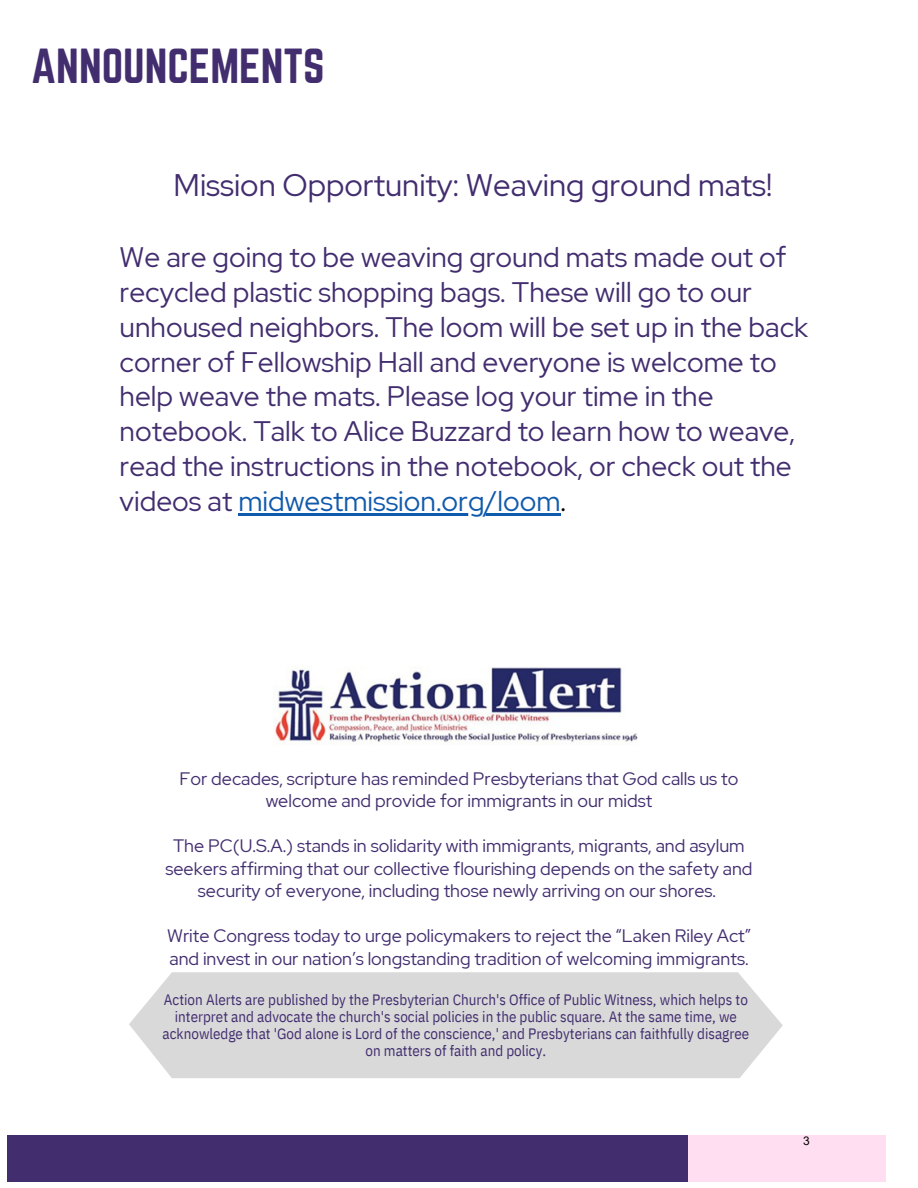
<style>
.page{position:relative;width:918px;height:1188px;background:#fff}
.page>*{position:absolute;margin:0;border:0;box-sizing:border-box;transform-origin:0 0}
.t1{font:43.05px "Norwester";color:#422d6f}
.t2{font:31.2px "Red Hat Display";color:#422d6f}
.t3{font:28.2px/34.8px "Red Hat Display";color:#422d6f}
.t4{font:18px/22.5px "Red Hat Display";color:#422d6f;text-align:center}
.t5{font:15px/16.8px "IBM Plex Sans Cond";color:#422d6f;text-align:center}
.t6{font:12px "Arial";color:#000}
.s1{color:#105aac}
.s2{color:#000}
</style>
<div class="page">
<div style="left:7px;top:1136px;width:685px;height:46px;background:#422d6f"></div>
<div style="left:688px;top:1136px;width:197px;height:46px;background:#ffdef2"></div>
<img style="left:274px;top:667px;width:364px;height:78px">
<svg style="left:129px;top:972px;width:654px;height:106px;background:#dbdbdb"></svg>
<hr style="left:238px;top:513px;width:322px;height:3px;background:#105aac">
<p class="t1" style="left:31px;top:40px;width:295px">ANNOUNCEMENTS</p>
<h2 class="t2" style="left:174px;top:164px;width:600px">Mission Opportunity: Weaving ground mats!</h2>
<h2 class="t3" style="left:120px;top:239px;width:690px">We are going to be weaving ground mats made out of recycled plastic shopping bags. These will go to our unhoused neighbors. The loom will be set up in the back corner of Fellowship Hall and everyone is welcome to help weave the mats. Please log your time in the notebook. Talk to Alice Buzzard to learn how to weave, read the instructions in the notebook, or check out the videos at <span class="s1">midwestmission.org/loom</span><span class="s2">.</span></h2>
<h3 class="t4" style="left:180px;top:767px;width:560px">For decades, scripture has reminded Presbyterians that God calls us to welcome and provide for immigrants in our midst</h3>
<h3 class="t4" style="left:173px;top:834px;width:573px">The PC(U.S.A.) stands in solidarity with immigrants, migrants, and asylum</h3>
<h3 class="t4" style="left:165px;top:857px;width:589px">seekers affirming that our collective flourishing depends on the safety and security of everyone, including those newly arriving on our shores.</h3>
<h3 class="t4" style="left:167px;top:924px;width:585px">Write Congress today to urge policymakers to reject the “Laken Riley Act”</h3>
<h3 class="t4" style="left:169px;top:947px;width:581px">and invest in our nation’s longstanding tradition of welcoming immigrants.</h3>
<p class="t5" style="left:163px;top:991px;width:588px">Action Alerts are published by the Presbyterian Church's Office of Public Witness, which helps to interpret and advocate the church's social policies in the public square. At the same time, we acknowledge that 'God alone is Lord of the conscience,' and Presbyterians can faithfully disagree on matters of faith and policy.</p>
<p class="t6" style="left:803px;top:1132px;width:8px">3</p>
</div>
